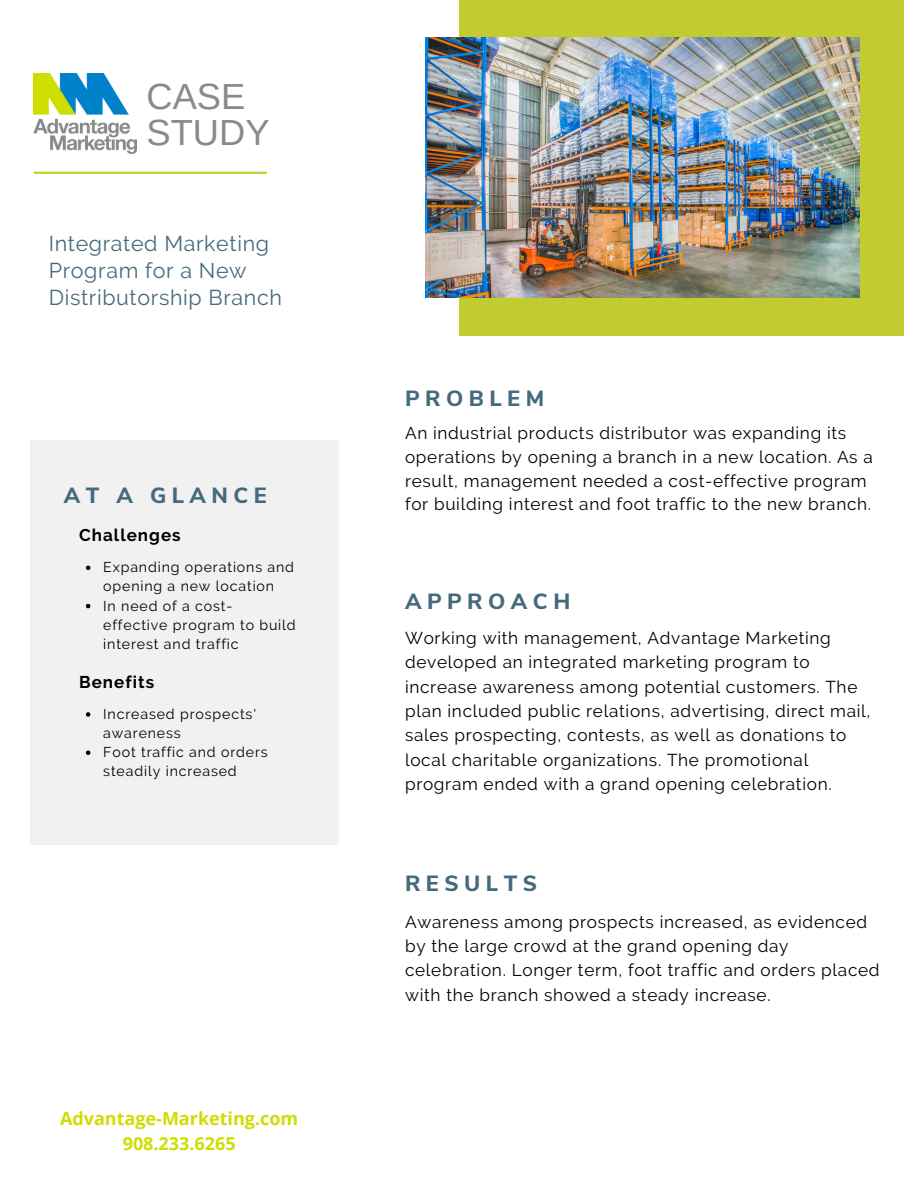
<style>
.page{position:relative;width:918px;height:1188px;background:#fff}
.page>*{position:absolute;margin:0;border:0;box-sizing:border-box;transform-origin:0 0}
.t1{font:36.3px "Arimo";color:#898a8d}
.t2{font:800 21.9px "Nunito Sans";letter-spacing:.25em;color:#456a7d}
.t3{font:21.45px/27px "Raleway";letter-spacing:.03em;color:#456a7d}
.t4{font:700 18px "Open Sans";color:#cdde01}
.t5{font:17.25px/24.3px "Raleway";letter-spacing:.04em;color:#000}
.t6{font:700 16.95px "Raleway";letter-spacing:.06em;color:#000}
.t7{font:14.25px/19.2px "Raleway";letter-spacing:.06em;color:#000}
</style>
<div class="page">
<div style="left:459px;top:0;width:444px;height:336px;background:#c2cb30"></div>
<div style="left:30px;top:440px;width:308px;height:405px;background:#f1f1f1"></div>
<hr style="left:34px;top:172px;width:233px;height:2px;background:#c2cb30">
<img style="left:34px;top:74px;width:102px;height:79px">
<img style="left:425px;top:38px;width:435px;height:259px">
<svg style="left:86px;top:712px;width:4px;height:5px"></svg>
<svg style="left:86px;top:750px;width:4px;height:5px"></svg>
<svg style="left:86px;top:566px;width:4px;height:4px"></svg>
<svg style="left:86px;top:604px;width:4px;height:4px"></svg>
<p class="t1" style="left:146px;top:76px;width:100px">CASE</p>
<p class="t1" style="left:146px;top:112px;width:125px">STUDY</p>
<p class="t3" style="left:49px;top:230px;width:235px">Integrated Marketing<br>Program for a New<br>Distributorship Branch</p>
<p class="t2" style="left:64px;top:481px;width:205px">AT A GLANCE</p>
<p class="t6" style="left:79px;top:525px;width:103px">Challenges</p>
<p class="t7" style="left:103px;top:558px;width:192px">Expanding operations and opening a new location</p>
<p class="t7" style="left:103px;top:596px;width:194px">In need of a cost&shy;effective program to build interest and traffic</p>
<p class="t6" style="left:79px;top:672px;width:77px">Benefits</p>
<p class="t7" style="left:103px;top:704px;width:154px">Increased prospects' awareness</p>
<p class="t7" style="left:103px;top:743px;width:166px">Foot traffic and orders steadily increased</p>
<p class="t4" style="left:60px;top:1106px;width:240px">Advantage-Marketing.com</p>
<p class="t4" style="left:123px;top:1130px;width:114px">908.233.6265</p>
<p class="t2" style="left:405px;top:383px;width:141px">PROBLEM</p>
<p class="t5" style="left:405px;top:422px;width:469px;line-height:23.7px">An industrial products distributor was expanding its operations by opening a branch in a new location. As a result, management needed a cost-effective program for building interest and foot traffic to the new branch.</p>
<p class="t2" style="left:405px;top:587px;width:167px">APPROACH</p>
<p class="t5" style="left:405px;top:626px;width:467px">Working with management, Advantage Marketing developed an integrated marketing program to increase awareness among potential customers. The plan included public relations, advertising, direct mail, sales prospecting, contests, as well as donations to local charitable organizations. The promotional program ended with a grand opening celebration.</p>
<p class="t2" style="left:405px;top:868px;width:134px">RESULTS</p>
<p class="t5" style="left:405px;top:910px;width:476px">Awareness among prospects increased, as evidenced by the large crowd at the grand opening day celebration. Longer term, foot traffic and orders placed with the branch showed a steady increase.</p>
</div>
